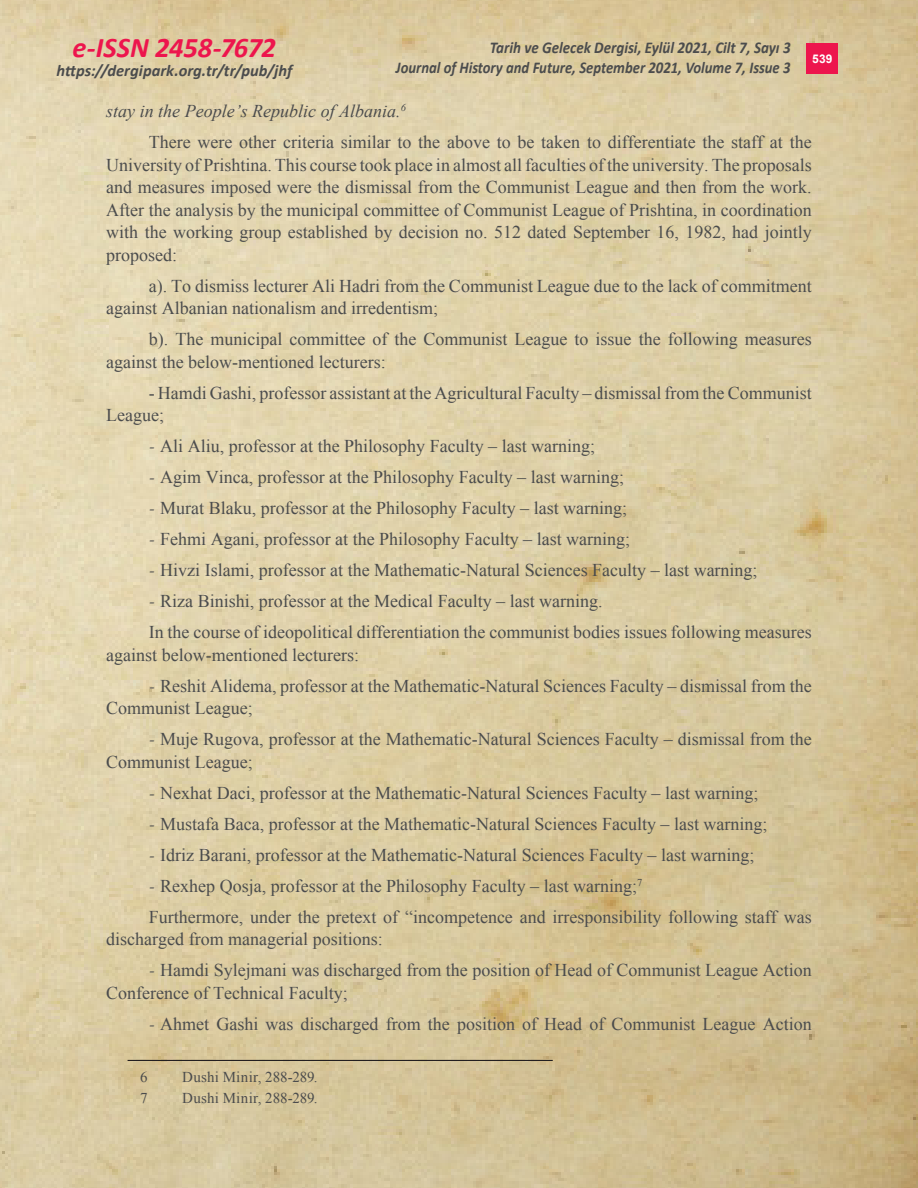
<style>
.page{position:relative;width:918px;height:1188px;background:#fff}
.page>*{position:absolute;margin:0;border:0;box-sizing:border-box;transform-origin:0 0}
.t1{font:italic 700 28.5px "Calibri";letter-spacing:-.005em;color:#ed154d}
.ANA_METİN_STİLİ_TEK{font:18px/22.5px "Times New Roman";color:#4b4c4d}
.t2{font:italic 18px "Times New Roman";color:#4b4c4d}
.t3{font:italic 700 16.5px "Calibri";color:#4b4c4d;scale:.89 1}
.t4{font:italic 700 16.5px "Calibri";color:#4b4c4d;scale:.91 1}
.t5{font:italic 700 16.5px "Calibri";color:#4b4c4d}
.Body_text_normal_foo{font:15px "Times New Roman";letter-spacing:.015em;color:#4b4c4d}
.t6{font:700 12px "Arial";color:#fff}
.s1{font-family:"Minion Pro"}
</style>
<div class="page">
<img style="left:0;top:0;width:918px;height:1188px">
<div style="left:807px;top:43px;width:31px;height:30px;background:#ed154d"></div>
<hr style="left:128px;top:1060px;width:425px;height:1px;background:#231f20">
<h1 class="t1" style="left:73px;top:27px;width:205px">e-ISSN 2458-7672</h1>
<p class="t4" style="left:490px;top:36px;width:332px">Tarih ve Gelecek Dergisi, Eylül 2021, Cilt 7, Sayı 3</p>
<p class="t5" style="left:56px;top:59px;width:237px">https://dergipark.org.tr/tr/pub/jhf</p>
<p class="t3" style="left:396px;top:56px;width:445px">Journal of History and Future, September 2021, Volume 7, Issue 3</p>
<p class="t6" style="left:812px;top:50px;width:22px">539</p>
<p class="t2" style="left:106px;top:99px;width:301px">stay in the People’s Republic of Albania.<sup>6</sup></p>
<p class="ANA_METİN_STİLİ_TEK" style="left:106px;top:130px;width:707px;text-align:justify;text-indent:43px">There were other criteria similar to the above to be taken to differentiate the staff at the University of Prishtina. This course took place in almost all faculties of the university. The proposals and measures imposed were the dismissal from the Communist League and then from the work.<br>After the analysis by the municipal committee of Communist League of Prishtina, in coordination with the working group established by decision no. 512 dated September 16, 1982, had jointly proposed:</p>
<p class="ANA_METİN_STİLİ_TEK" style="left:106px;top:274px;width:707px;text-indent:43px">a). To dismiss lecturer Ali Hadri from the Communist League due to the lack of commitment against Albanian nationalism and irredentism;</p>
<p class="ANA_METİN_STİLİ_TEK" style="left:106px;top:327px;width:707px;text-indent:43px">b). The municipal committee of the Communist League to issue the following measures against the below-mentioned lecturers:</p>
<p class="ANA_METİN_STİLİ_TEK" style="left:106px;top:381px;width:707px;text-indent:43px">- Hamdi Gashi, professor assistant at the Agricultural Faculty – dismissal from the Communist<br>League;</p>
<p class="ANA_METİN_STİLİ_TEK" style="left:149px;top:434px;width:448px"><span class="s1">-</span> Ali Aliu, professor at the Philosophy Faculty – last warning;</p>
<p class="ANA_METİN_STİLİ_TEK" style="left:149px;top:465px;width:477px"><span class="s1">-</span> Agim Vinca, professor at the Philosophy Faculty – last warning;</p>
<p class="ANA_METİN_STİLİ_TEK" style="left:149px;top:496px;width:480px"><span class="s1">-</span> Murat Blaku, professor at the Philosophy Faculty – last warning;</p>
<p class="ANA_METİN_STİLİ_TEK" style="left:149px;top:527px;width:483px"><span class="s1">-</span> Fehmi Agani, professor at the Philosophy Faculty – last warning;</p>
<p class="ANA_METİN_STİLİ_TEK" style="left:149px;top:558px;width:610px"><span class="s1">-</span> Hivzi Islami, professor at the Mathematic-Natural Sciences Faculty – last warning;</p>
<p class="ANA_METİN_STİLİ_TEK" style="left:149px;top:589px;width:455px"><span class="s1">-</span> Riza Binishi, professor at the Medical Faculty – last warning.</p>
<p class="ANA_METİN_STİLİ_TEK" style="left:106px;top:620px;width:707px;text-indent:43px">In the course of ideopolitical differentiation the communist bodies issues following measures against below-mentioned lecturers:</p>
<p class="ANA_METİN_STİLİ_TEK" style="left:106px;top:674px;width:707px;text-indent:43px"><span class="s1">-</span> Reshit Alidema, professor at the Mathematic-Natural Sciences Faculty – dismissal from the<br>Communist League;</p>
<p class="ANA_METİN_STİLİ_TEK" style="left:106px;top:728px;width:707px;text-indent:43px"><span class="s1">-</span> Muje Rugova, professor at the Mathematic-Natural Sciences Faculty – dismissal from the<br>Communist League;</p>
<p class="ANA_METİN_STİLİ_TEK" style="left:149px;top:781px;width:611px"><span class="s1">-</span> Nexhat Daci, professor at the Mathematic-Natural Sciences Faculty – last warning;</p>
<p class="ANA_METİN_STİLİ_TEK" style="left:149px;top:812px;width:620px"><span class="s1">-</span> Mustafa Baca, professor at the Mathematic-Natural Sciences Faculty – last warning;</p>
<p class="ANA_METİN_STİLİ_TEK" style="left:149px;top:843px;width:607px"><span class="s1">-</span> Idriz Barani, professor at the Mathematic-Natural Sciences Faculty – last warning;</p>
<p class="ANA_METİN_STİLİ_TEK" style="left:149px;top:874px;width:495px"><span class="s1">-</span> Rexhep Qosja, professor at the Philosophy Faculty – last warning;<sup>7</sup></p>
<p class="ANA_METİN_STİLİ_TEK" style="left:106px;top:905px;width:707px;text-indent:43px">Furthermore, under the pretext of “incompetence and irresponsibility following staff was discharged from managerial positions:</p>
<p class="ANA_METİN_STİLİ_TEK" style="left:106px;top:959px;width:707px;text-indent:43px"><span class="s1">-</span> Hamdi Sylejmani was discharged from the position of Head of Communist League Action<br>Conference of Technical Faculty;</p>
<p class="ANA_METİN_STİLİ_TEK" style="left:149px;top:1012px;width:664px"><span class="s1">-</span> Ahmet Gashi was discharged from the position of Head of Communist League Action</p>
<p class="Body_text_normal_foo" style="left:140px;top:1066px;width:9px">6</p>
<p class="Body_text_normal_foo" style="left:182px;top:1066px;width:137px">Dushi Minir, 288-289.</p>
<p class="Body_text_normal_foo" style="left:140px;top:1087px;width:9px">7</p>
<p class="Body_text_normal_foo" style="left:182px;top:1087px;width:137px">Dushi Minir, 288-289.</p>
</div>
